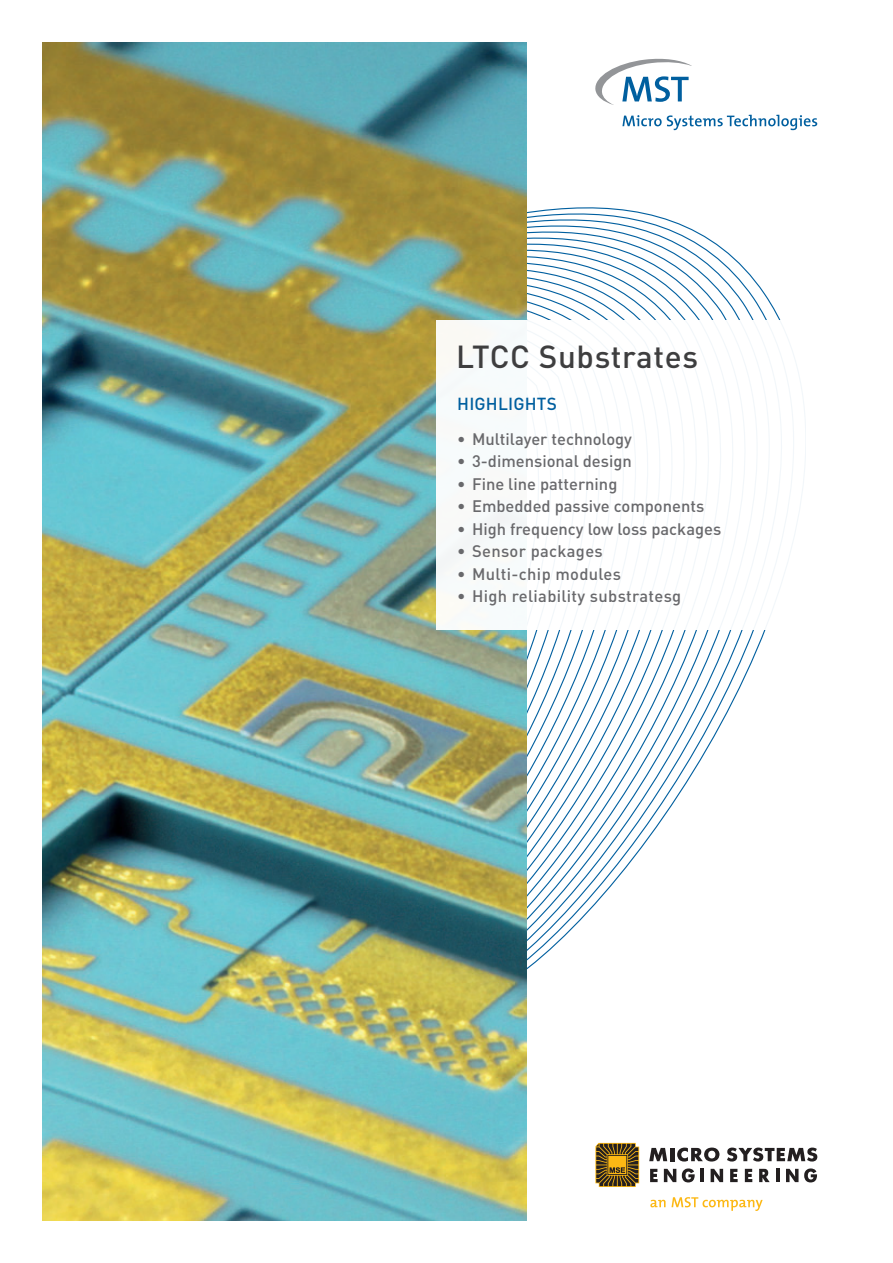
<style>
.page{position:relative;width:893px;height:1263px;background:#fff}
.page>*{position:absolute;margin:0;border:0;box-sizing:border-box;transform-origin:0 0}
.t1{font:500 31.5px "DIN Pro";letter-spacing:.02em;color:#3e3e3f}
.t2{font:500 17.25px "DIN Pro";letter-spacing:.01em;color:#005f9f}
.t3{font:500 16.5px "DIN Pro";color:#69696c}
.t4{font:500 16.5px "DIN Pro";letter-spacing:.02em;color:#69696c}
</style>
<div class="page">
<svg style="left:526px;top:188px;width:255px;height:862px"></svg>
<img style="left:43px;top:43px;width:483px;height:1177px">
<div style="left:436px;top:320px;width:436px;height:309px;background:#fff"></div>
<svg style="left:595px;top:58px;width:97px;height:47px"></svg>
<svg style="left:622px;top:115px;width:195px;height:15px"></svg>
<svg style="left:595px;top:1143px;width:44px;height:44px;background:#806321"></svg>
<svg style="left:650px;top:1169px;width:8px;height:13px"></svg>
<svg style="left:664px;top:1169px;width:12px;height:13px"></svg>
<svg style="left:682px;top:1168px;width:13px;height:14px"></svg>
<hr style="left:700px;top:1169px;width:4px;height:13px;background:#231f20">
<svg style="left:711px;top:1169px;width:12px;height:13px"></svg>
<svg style="left:730px;top:1169px;width:8px;height:13px"></svg>
<svg style="left:745px;top:1169px;width:7px;height:13px"></svg>
<svg style="left:759px;top:1169px;width:11px;height:13px"></svg>
<svg style="left:776px;top:1169px;width:3px;height:13px"></svg>
<svg style="left:786px;top:1169px;width:12px;height:13px"></svg>
<svg style="left:804px;top:1168px;width:13px;height:14px"></svg>
<svg style="left:649px;top:1148px;width:18px;height:13px"></svg>
<hr style="left:670px;top:1148px;width:4px;height:13px;background:#231f20">
<svg style="left:677px;top:1147px;width:42px;height:14px"></svg>
<svg style="left:727px;top:1147px;width:90px;height:14px"></svg>
<svg style="left:650px;top:1197px;width:113px;height:14px"></svg>
<h1 class="t1" style="left:456px;top:335px;width:244px">LTCC Substrates</h1>
<p class="t2" style="left:457px;top:392px;width:101px">HIGHLIGHTS</p>
<p class="t3" style="left:457px;top:427px;width:176px">• Multilayer technology</p>
<p class="t3" style="left:457px;top:450px;width:176px">• 3-dimensional design</p>
<p class="t3" style="left:457px;top:472px;width:162px">• Fine line patterning</p>
<p class="t3" style="left:457px;top:495px;width:249px">• Embedded passive components</p>
<p class="t3" style="left:457px;top:517px;width:266px">• High frequency low loss packages</p>
<p class="t4" style="left:457px;top:540px;width:147px">• Sensor packages</p>
<p class="t4" style="left:457px;top:563px;width:165px">• Multi-chip modules</p>
<p class="t4" style="left:457px;top:585px;width:226px">• High reliability substratesg</p>
</div>
